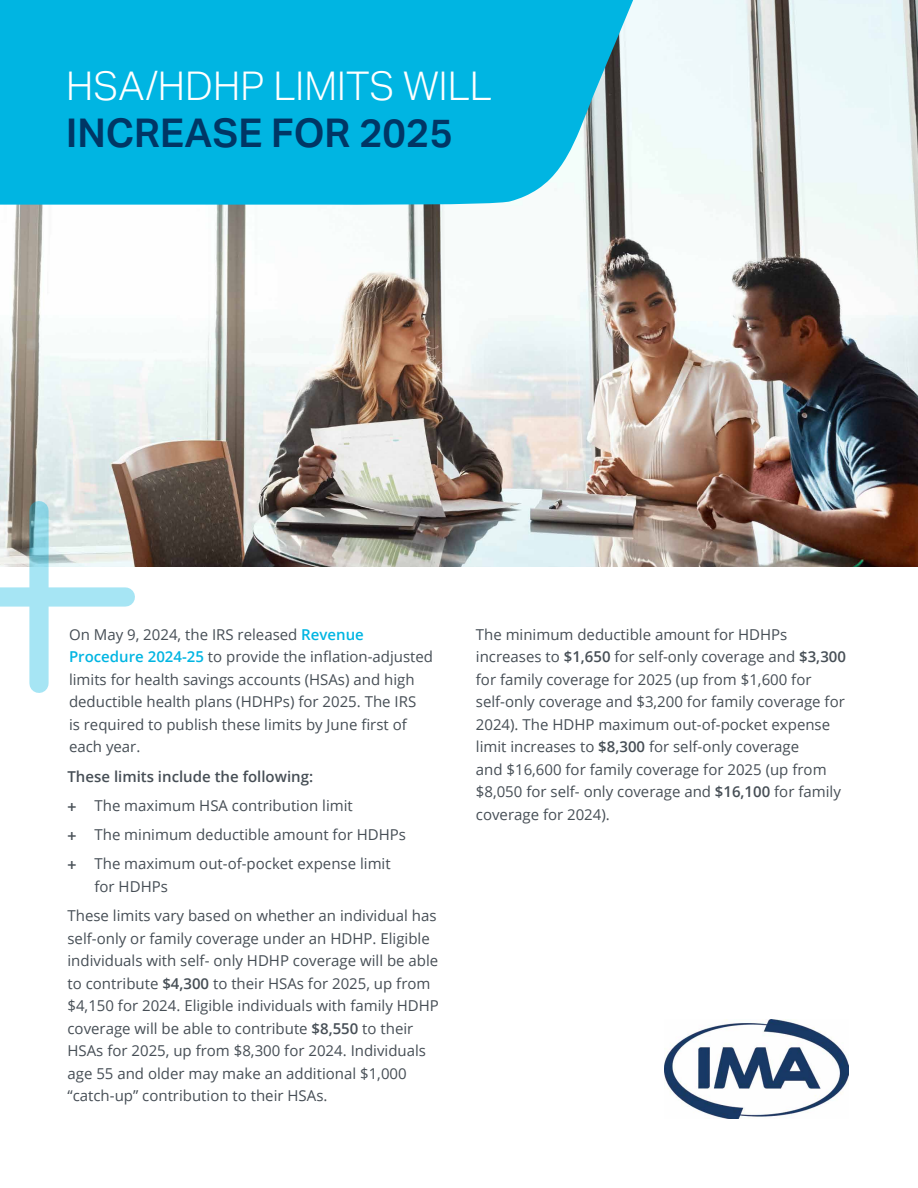
<style>
.page{position:relative;width:918px;height:1188px;background:#fff}
.page>*{position:absolute;margin:0;border:0;box-sizing:border-box;transform-origin:0 0}
.t1{font:300 39.6px "Aktiv Grotesk";color:#fff}
.t2{font:600 39.6px "Aktiv Grotesk";color:#003665}
.t3{font:15px/22.5px "Open Sans";color:#464e55}
.s1{font-weight:600;color:#00b5e2}
.s2{font-weight:600}
.s3{font-family:"Myriad Pro";font-weight:700}
</style>
<div class="page">
<img style="left:0;top:0;width:918px;height:567px">
<svg style="left:0;top:0;width:670px;height:205px;background:#1ab9e0"></svg>
<svg style="left:29px;top:511px;width:20px;height:172px;background:#9bd9e7"></svg>
<div style="left:0;top:587px;width:125px;height:20px;background:#a6e5f4"></div>
<img style="left:665px;top:1020px;width:183px;height:99px">
<h1 class="t1" style="left:66px;top:63px;width:427px">HSA/HDHP LIMITS WILL</h1>
<h1 class="t2" style="left:66px;top:111px;width:388px">INCREASE FOR 2025</h1>
<p class="t3" style="left:69px;top:623px;width:366px">On May 9, 2024, the IRS released <span class="s1">Revenue Procedure 2024-25</span> to provide the inflation-adjusted limits for health savings accounts (HSAs) and high deductible health plans (HDHPs) for 2025. The IRS<br>is required to publish these limits by June first of each year.</p>
<p class="t3" style="left:67px;top:761px;width:340px;line-height:29.2px"><span class="s2">These limits include the following:<br></span><span class="s3">+</span> The maximum HSA contribution limit<br><span class="s3">+</span> The minimum deductible amount for HDHPs <span class="s3">+</span> The maximum out-of-pocket expense limit</p>
<p class="t3" style="left:68px;top:872px;width:371px;line-height:29.2px;text-indent:27px">for HDHPs<br>These limits vary based on whether an individual has</p>
<p class="t3" style="left:67px;top:927px;width:373px">self-only or family coverage under an HDHP. Eligible individuals with self- only HDHP coverage will be able to contribute <span class="s2">$4,300</span> to their HSAs for 2025, up from $4,150 for 2024. Eligible individuals with family HDHP coverage will be able to contribute <span class="s2">$8,550</span> to their HSAs for 2025, up from $8,300 for 2024. Individuals age 55 and older may make an additional $1,000 “catch-up” contribution to their HSAs.</p>
<p class="t3" style="left:476px;top:623px;width:372px">The minimum deductible amount for HDHPs increases to <span class="s2">$1,650</span> for self-only coverage and <span class="s2">$3,300 </span>for family coverage for 2025 (up from $1,600 for self-only coverage and $3,200 for family coverage for 2024). The HDHP maximum out-of-pocket expense limit increases to <span class="s2">$8,300</span> for self-only coverage<br>and $16,600 for family coverage for 2025 (up from $8,050 for self- only coverage and <span class="s2">$16,100</span> for family coverage for 2024).</p>
</div>
